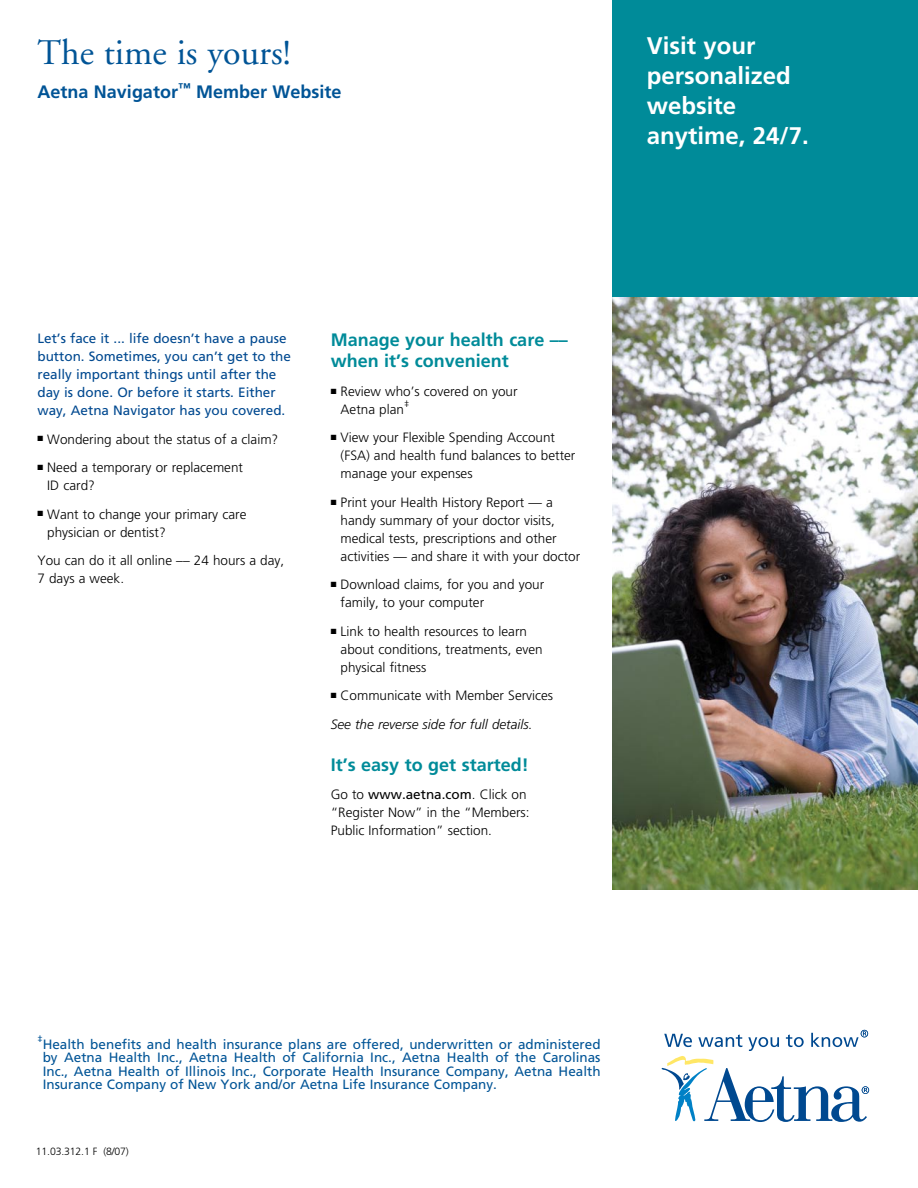
<style>
.page{position:relative;width:918px;height:1188px;background:#fff}
.page>*{position:absolute;margin:0;border:0;box-sizing:border-box;transform-origin:0 0}
.t1{font:36px "Adobe Garamond";color:#005496}
.t2{font:700 24px/30px "Frutiger";color:#fff}
.t3{font:700 18px/21px "Frutiger";color:#008b99}
.t4{font:700 18px "Frutiger";color:#005496}
.t5{font:300 13.5px/18px "Frutiger";color:#000}
.t6{font:13.5px/13.5px "Frutiger";color:#005496;text-align:justify}
.t7{font:13.5px/18px "Frutiger";color:#004990}
.t8{font:italic 300 13.5px/28.5px "Frutiger";color:#000}
.t9{font:300 10.5px "Frutiger";letter-spacing:-.015em;color:#000}
.t10{font:300 9.45px "Frutiger";color:#000}
.t11{font:9.45px "Frutiger";color:#005496}
.s1{color:#fff}
.s2{font-style:normal}
.s3{font-weight:400}
</style>
<div class="page">
<div style="left:612px;top:0;width:306px;height:297px;background:#008b99"></div>
<svg style="left:662px;top:1030px;width:207px;height:92px"></svg>
<img style="left:613px;top:297px;width:305px;height:593px">
<h1 class="t1" style="left:37px;top:33px;width:255px">The time is yours!</h1>
<h3 class="t4" style="left:37px;top:81px;width:306px">Aetna Navigator<sup>™</sup> Member Website</h3>
<h2 class="t2" style="left:647px;top:31px;width:164px">Visit your personalized website anytime, 24/7.</h2>
<p class="t7" style="left:37px;top:329px;width:255px">Let’s face it ... life doesn’t have a pause button. Sometimes, you can’t get to the really important things until after the day is done. Or before it starts. Either way, Aetna Navigator has you covered.</p>
<p class="t5" style="left:37px;top:430px;width:242px">■ Wondering about the status of a claim?</p>
<p class="t5" style="left:47px;top:459px;width:197px;text-indent:-10px">■ Need a temporary or replacement<br>ID card?</p>
<p class="t5" style="left:47px;top:505px;width:201px;text-indent:-10px">■ Want to change your primary care physician or dentist?</p>
<p class="t5" style="left:37px;top:552px;width:248px">You can do it all online –– 24 hours a day,<br>7 days a week.</p>
<h3 class="t3" style="left:331px;top:330px;width:249px">Manage your health care ––<span class="s1">1 </span>when it’s convenient</h3>
<p class="t5" style="left:341px;top:382px;width:179px;text-indent:-10px">■ Review who’s covered on your<br>Aetna plan</p>
<p class="t10" style="left:404px;top:399px;width:7px">‡</p>
<p class="t5" style="left:341px;top:429px;width:236px;text-indent:-10px">■ View your Flexible Spending Account (FSA) and health fund balances to better manage your expenses</p>
<p class="t5" style="left:341px;top:493px;width:241px;text-indent:-10px">■ Print your Health History Report — a handy summary of your doctor visits, medical tests, prescriptions and other activities — and share it with your doctor</p>
<p class="t5" style="left:341px;top:576px;width:205px;text-indent:-10px">■ Download claims, for you and your family, to your computer</p>
<p class="t5" style="left:341px;top:622px;width:204px;text-indent:-10px">■ Link to health resources to learn about conditions, treatments, even physical fitness</p>
<p class="t8" style="left:331px;top:682px;width:224px">■ <span class="s2">Communicate with Member Services<br></span>See the reverse side for full details.</p>
<h3 class="t3" style="left:331px;top:754px;width:200px">It’s easy to get started!</h3>
<p class="t5" style="left:331px;top:786px;width:200px">Go to <span class="s3">www.aetna.com</span>. Click on “Register Now” in the “Members:<br>Public Information” section.</p>
<p class="t11" style="left:37px;top:1034px;width:7px">‡</p>
<p class="t6" style="left:43px;top:1038px;width:559px">Health benefits and health insurance plans are offered, underwritten or administered by Aetna Health Inc., Aetna Health of California Inc., Aetna Health of the Carolinas Inc., Aetna Health of Illinois Inc., Corporate Health Insurance Company, Aetna Health Insurance Company of New York and/or Aetna Life Insurance Company.</p>
<p class="t9" style="left:36px;top:1145px;width:94px">11.03.312.1 F (8/07)</p>
</div>
